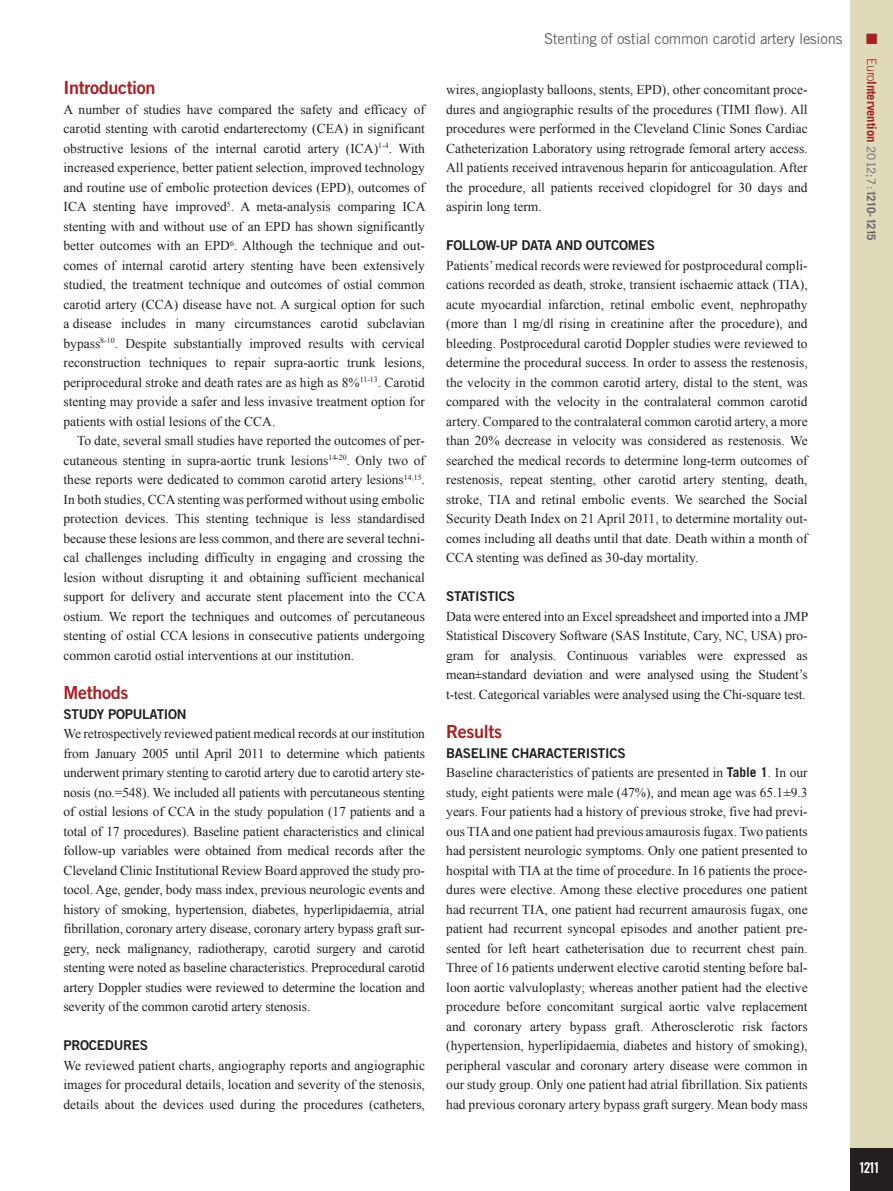
<style>
.page{position:relative;width:893px;height:1191px;background:#fff}
.page>*{position:absolute;margin:0;border:0;box-sizing:border-box;transform-origin:0 0}
.t1{font:18px "Trade Gothic LT Std Bd 2";letter-spacing:-.02em;color:#a72023}
.t2{font:15px "Trade Gothic LT Std";letter-spacing:-.02em;color:#636366}
.t3{font:15px "Trade Gothic LT Std Bd Cn 20";color:#fff}
.t4{font:15px "Zapf Dingbats ITC";color:#a72023}
.t5{font:13.5px/19.5px "Times New Roman";color:#231f20;text-align:justify}
.t6{font:13.5px "Trade Gothic LT Std Bd 2";letter-spacing:-.02em;color:#231f20}
.t7{font:700 12.75px "Trade Gothic LT Std";letter-spacing:-.01em;color:#a72023}
.s1{font-family:"Trade Gothic LT Std";font-weight:700}
.s2{font-weight:300}
.s3{font-weight:400;font-size:11.7px;color:#636366}
.s4{font-size:11.7px;color:#636366}
</style>
<div class="page">
<div style="left:850px;top:0;width:43px;height:1191px;background:#dedaba"></div>
<div style="left:850px;top:1148px;width:43px;height:43px;background:#231f20"></div>
<h1 class="t1" style="left:64px;top:77px;width:94px">INTRODUCTION</h1>
<p class="t5" style="left:64px;top:99px;width:364px">A number of studies have compared the safety and efficacy of carotid stenting with carotid endarterectomy (CEA) in significant obstructive lesions of the internal carotid artery (ICA)<sup>1-4</sup>. With increased experience, better patient selection, improved technology and routine use of embolic protection devices (EPD), outcomes of ICA stenting have improved<sup>5</sup>. A meta-analysis comparing ICA stenting with and without use of an EPD has shown significantly better outcomes with an EPD<sup>6</sup>. Although the technique and out&shy;comes of internal carotid artery stenting have been extensively studied, the treatment technique and outcomes of ostial common carotid artery (CCA) disease have not. A surgical option for such a disease includes in many circumstances carotid subclavian bypass<sup>8-10</sup>. Despite substantially improved results with cervical reconstruction techniques to repair supra-aortic trunk lesions, periprocedural stroke and death rates are as high as 8%<sup>11-13</sup>. Carotid stenting may provide a safer and less invasive treatment option for patients with ostial lesions of the CCA.</p>
<p class="t5" style="left:64px;top:431px;width:364px;text-indent:14px">To date, several small studies have reported the outcomes of per&shy;cutaneous stenting in supra-aortic trunk lesions<sup>14-20</sup>. Only two of these reports were dedicated to common carotid artery lesions<sup>14,15</sup>.<br>In both studies, CCA stenting was performed without using embolic protection devices. This stenting technique is less standardised because these lesions are less common, and there are several techni&shy;cal challenges including difficulty in engaging and crossing the lesion without disrupting it and obtaining sufficient mechanical support for delivery and accurate stent placement into the CCA ostium. We report the techniques and outcomes of percutaneous stenting of ostial CCA lesions in consecutive patients undergoing common carotid ostial interventions at our institution.</p>
<h1 class="t1" style="left:64px;top:681px;width:66px">METHODS</h1>
<p class="t6" style="left:64px;top:705px;width:125px">STUDY POPULATION</p>
<p class="t5" style="left:64px;top:723px;width:363px">We retrospectively reviewed patient medical records at our institution from January 2005 until April 2011 to determine which patients underwent primary stenting to carotid artery due to carotid artery ste&shy;nosis (no.=548). We included all patients with percutaneous stenting of ostial lesions of CCA in the study population (17 patients and a total of 17 procedures). Baseline patient characteristics and clinical follow-up variables were obtained from medical records after the Cleveland Clinic Institutional Review Board approved the study pro&shy;tocol. Age, gender, body mass index, previous neurologic events and history of smoking, hypertension, diabetes, hyperlipidaemia, atrial fibrillation, coronary artery disease, coronary artery bypass graft sur&shy;gery, neck malignancy, radiotherapy, carotid surgery and carotid stenting were noted as baseline characteristics. Preprocedural carotid artery Doppler studies were reviewed to determine the location and severity of the common carotid artery stenosis.</p>
<p class="t6" style="left:64px;top:1036px;width:10px">PROCED</p>
<p class="t6" style="left:114px;top:1036px;width:19px">URES</p>
<p class="t5" style="left:64px;top:1055px;width:363px">We reviewed patient charts, angiography reports and angiographic images for procedural details, location and severity of the stenosis, details about the devices used during the procedures (catheters,</p>
<p class="t2" style="left:544px;top:30px;width:300px">Stenting of ostial common carotid artery lesions</p>
<p class="t5" style="left:446px;top:80px;width:363px">wires, angioplasty balloons, stents, EPD), other concomitant proce&shy;dures and angiographic results of the procedures (TIMI flow). All procedures were performed in the Cleveland Clinic Sones Cardiac Catheterization Laboratory using retrograde femoral artery access.<br>All patients received intravenous heparin for anticoagulation. After the procedure, all patients received clopidogrel for 30 days and aspirin long term.</p>
<p class="t6" style="left:446px;top:237px;width:175px">FOLLOW-UP DATA AND OUTCOMES</p>
<p class="t5" style="left:446px;top:255px;width:363px">Patients’ medical records were reviewed for postprocedural compli&shy;cations recorded as death, stroke, transient ischaemic attack (TIA), acute myocardial infarction, retinal embolic event, nephropathy (more than 1 mg/dl rising in creatinine after the procedure), and bleeding. Postprocedural carotid Doppler studies were reviewed to determine the procedural success. In order to assess the restenosis, the velocity in the common carotid artery, distal to the stent, was compared with the velocity in the contralateral common carotid artery. Compared to the contralateral common carotid artery, a more than 20% decrease in velocity was considered as restenosis. We searched the medical records to determine long-term outcomes of restenosis, repeat stenting, other carotid artery stenting, death, stroke, TIA and retinal embolic events. We searched the Social Security Death Index on 21 April 2011, to determine mortality out&shy;comes including all deaths until that date. Death within a month of CCA stenting was defined as 30-day mortality.</p>
<p class="t6" style="left:446px;top:588px;width:56px">STATISTICS</p>
<p class="t5" style="left:446px;top:606px;width:363px">Data were entered into an Excel spreadsheet and imported into a JMP Statistical Discovery Software (SAS Institute, Cary, NC, USA) pro&shy;gram for analysis. Continuous variables were expressed as mean±standard deviation and were analysed using the Student’s t-test. Categorical variables were analysed using the Chi-square test.</p>
<h1 class="t1" style="left:446px;top:720px;width:57px">RESULTS</h1>
<p class="t6" style="left:446px;top:744px;width:93px">BASELINE CHARAC</p>
<p class="t6" style="left:562px;top:744px;width:16px">TERIS</p>
<p class="t6" style="left:598px;top:744px;width:15px">TICS</p>
<p class="t5" style="left:446px;top:762px;width:363px">Baseline characteristics of patients are presented in <span class="s1">Table 1</span>. In our study, eight patients were male (47%), and mean age was 65.1±9.3 years. Four patients had a history of previous stroke, five had previ&shy;ous TIA and one patient had previous amaurosis fugax. Two patients had persistent neurologic symptoms. Only one patient presented to hospital with TIA at the time of procedure. In 16 patients the proce&shy;dures were elective. Among these elective procedures one patient had recurrent TIA, one patient had recurrent amaurosis fugax, one patient had recurrent syncopal episodes and another patient pre&shy;sented for left heart catheterisation due to recurrent chest pain.<br>Three of 16 patients underwent elective carotid stenting before bal&shy;loon aortic valvuloplasty; whereas another patient had the elective procedure before concomitant surgical aortic valve replacement and coronary artery bypass graft. Atherosclerotic risk factors (hypertension, hyperlipidaemia, diabetes and history of smoking), peripheral vascular and coronary artery disease were common in our study group. Only one patient had atrial fibrillation. Six patients had previous coronary artery bypass graft surgery. Mean body mass</p>
<p class="t4" style="left:866px;top:32px;width:13px">■</p>
<p class="t7" style="left:879px;top:58px;width:184px;rotate:90deg"><span class="s2">Euro</span>Intervention <span class="s3">2012;7:</span><span class="s4">1210-1215</span></p>
<p class="t3" style="left:859px;top:1158px;width:23px">1211</p>
</div>
